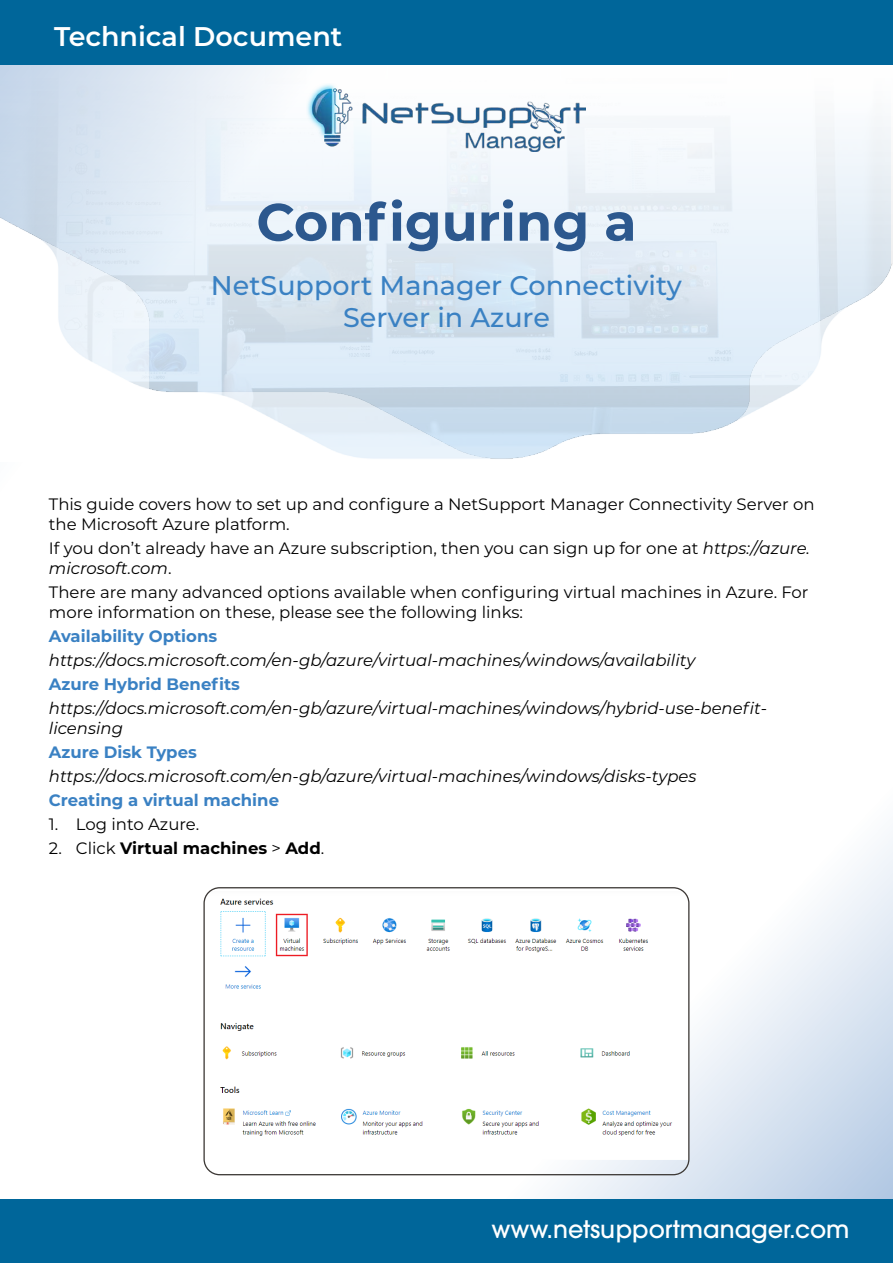
<style>
.page{position:relative;width:893px;height:1263px;background:#fff}
.page>*{position:absolute;margin:0;border:0;box-sizing:border-box;transform-origin:0 0}
.t1{font:700 52.5px "Montserrat";color:#2c588e}
.t2{font:500 27px/32.4px "Montserrat";color:#3a81c3;text-align:center}
.t3{font:600 27px "Montserrat";color:#fff}
.t4{font:500 24px "ITC Avant Garde Pro";color:#fff}
.t5{font:16.5px/19.8px "Montserrat";color:#000}
.t6{font:italic 16.5px/19.8px "Montserrat";color:#000}
.t7{font:700 16.5px "Montserrat";color:#3a81c3}
.t8{font:700 16.5px "Montserrat";color:#000}
.s1{font-style:italic}
.s2{font-weight:400}
</style>
<div class="page">
<svg style="left:205px;top:837px;width:688px;height:362px"></svg>
<div style="left:0;top:1199px;width:893px;height:64px;background:#00669a"></div>
<svg style="left:0;top:0;width:891px;height:204px"></svg>
<img style="left:0;top:204px;width:892px;height:255px">
<img style="left:306px;top:83px;width:279px;height:69px">
<img style="left:205px;top:891px;width:484px;height:269px">
<div style="left:203px;top:887px;width:486px;height:288px;border:1px solid #3c3835;border-radius:16px"></div>
<h2 class="t3" style="left:54px;top:17px;width:290px">Technical Document</h2>
<h1 class="t1" style="left:256px;top:184px;width:382px">Configuring a</h1>
<h2 class="t2" style="left:211px;top:268px;width:472px">NetSupport Manager Connectivity<br>Server in Azure</h2>
<p class="t5" style="left:49px;top:494px;width:767px">This guide covers how to set up and configure a NetSupport Manager Connectivity Server on the Microsoft Azure platform.</p>
<p class="t5" style="left:49px;top:538px;width:763px">If you don’t already have an Azure subscription, then you can sign up for one at <span class="s1">https://azure. microsoft.com</span>.</p>
<p class="t5" style="left:49px;top:582px;width:761px">There are many advanced options available when configuring virtual machines in Azure. For more information on these, please see the following links:</p>
<p class="t7" style="left:49px;top:624px;width:170px">Availability Options</p>
<p class="t6" style="left:49px;top:650px;width:648px">https://docs.microsoft.com/en-gb/azure/virtual-machines/windows/availability</p>
<p class="t7" style="left:49px;top:672px;width:193px">Azure Hybrid Benefits</p>
<p class="t6" style="left:49px;top:698px;width:720px">https://docs.microsoft.com/en-gb/azure/virtual-machines/windows/hybrid-use-benefit&shy;licensing</p>
<p class="t7" style="left:49px;top:740px;width:149px">Azure Disk Types</p>
<p class="t6" style="left:49px;top:766px;width:649px">https://docs.microsoft.com/en-gb/azure/virtual-machines/windows/disks-types</p>
<p class="t7" style="left:49px;top:788px;width:232px">Creating a virtual machine</p>
<p class="t5" style="left:49px;top:814px;width:152px">1. Log into Azure.</p>
<p class="t8" style="left:49px;top:836px;width:277px"><span class="s2">2. Click</span> Virtual machines <span class="s2">&gt;</span> Add<span class="s2">.</span></p>
<h3 class="t4" style="left:491px;top:1214px;width:360px">www.netsupportmanager.com</h3>
</div>
